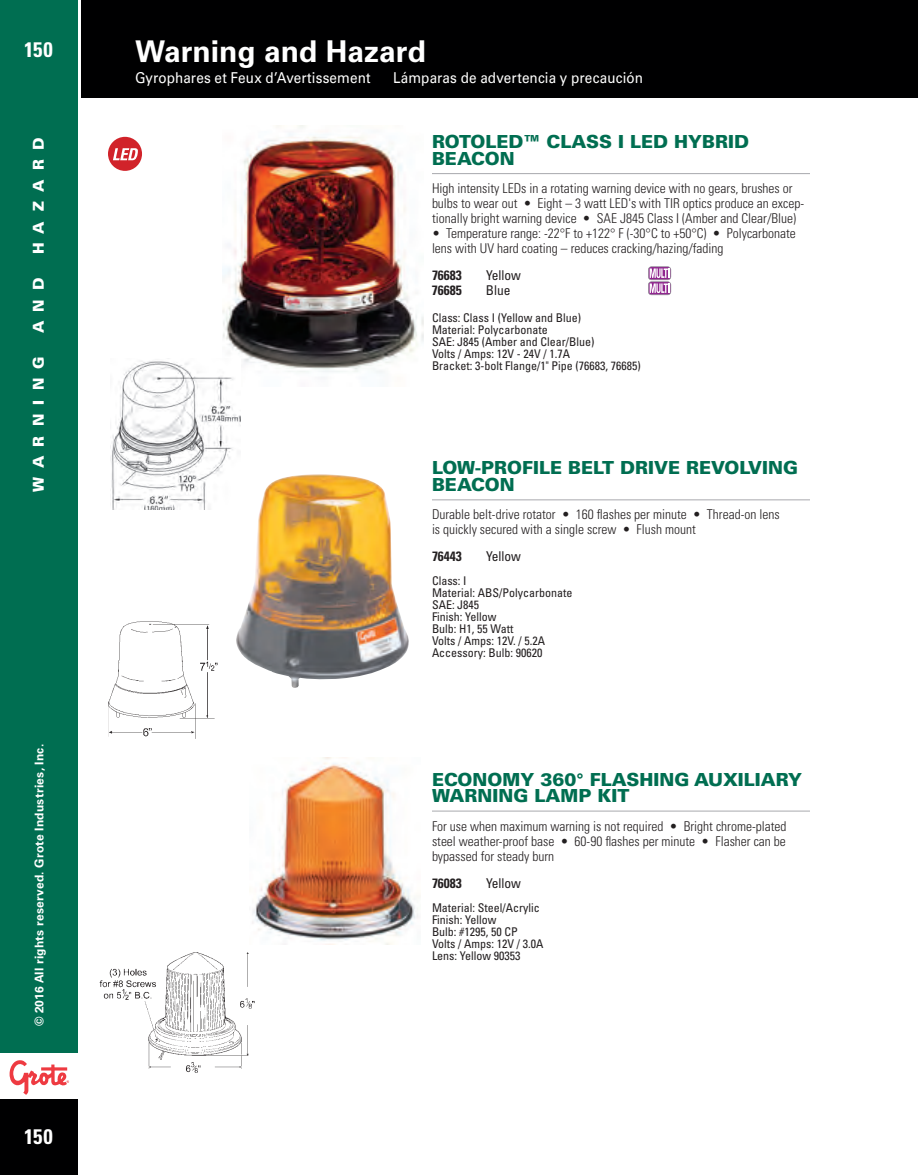
<style>
.page{position:relative;width:918px;height:1175px;background:#fff}
.page>*{position:absolute;margin:0;border:0;box-sizing:border-box;transform-origin:0 0}
.t1{font:700 30px "Univers LT Std";color:#fff}
.t2{font:700 condensed 21px "Univers LT Std";letter-spacing:.01em;color:#fff}
.t3{font:900 18px/16.5px "Univers LT Std";color:#006e51}
.t4{font:15px "Univers LT Std";letter-spacing:.01em;color:#fff;scale:.9 1}
.t5{font:900 15px "Univers LT Std";letter-spacing:.615em;color:#fff}
.t6{font:300 condensed 13.5px/15px "Univers LT Std";color:#231f20}
.t7{font:condensed 13.5px "Univers LT Std";color:#231f20}
.t8{font:700 condensed 13.5px "Univers LT Std";color:#231f20}
.t9{font:condensed 12px/12px "Univers LT Std";color:#231f20}
.t10{font:700 12px "Univers LT Std";letter-spacing:.02em;color:#fff}
</style>
<div class="page">
<div style="left:0;top:0;width:78px;height:1174px;background:#006e51"></div>
<div style="left:81px;top:0;width:837px;height:98px;background:#000001"></div>
<div style="left:0;top:1098px;width:78px;height:76px;background:#000001"></div>
<div style="left:0;top:1053px;width:81px;height:45px;background:#fff"></div>
<svg style="left:10px;top:1060px;width:59px;height:34px"></svg>
<hr style="left:432px;top:173px;width:378px;height:1px;background:#a8a9ad">
<hr style="left:432px;top:499px;width:378px;height:1px;background:#a8a9ad">
<hr style="left:432px;top:810px;width:378px;height:1px;background:#a8a9ad">
<svg style="left:648px;top:266px;width:23px;height:29px"></svg>
<img style="left:223px;top:125px;width:200px;height:249px">
<img style="left:111px;top:359px;width:130px;height:151px">
<div style="left:108px;top:137px;width:34px;height:34px;background:#d1232a;border-radius:50%"></div>
<svg style="left:113px;top:148px;width:25px;height:12px"></svg>
<img style="left:235px;top:474px;width:174px;height:214px">
<img style="left:108px;top:621px;width:110px;height:118px">
<img style="left:252px;top:757px;width:166px;height:187px">
<img style="left:99px;top:952px;width:156px;height:121px">
<h2 class="t2" style="left:24px;top:36px;width:30px">150</h2>
<h1 class="t1" style="left:135px;top:34px;width:293px">Warning and Hazard</h1>
<p class="t4" style="left:135px;top:69px;width:263px">Gyrophares et Feux d’Avertissement</p>
<p class="t4" style="left:393px;top:69px;width:279px">Lámparas de advertencia y precaución</p>
<p class="t5" style="left:29px;top:254px;width:118px;rotate:-90deg">HAZARD</p>
<p class="t5" style="left:29px;top:333px;width:57px;rotate:-90deg">AND</p>
<p class="t5" style="left:29px;top:492px;width:137px;rotate:-90deg">WARNING</p>
<p class="t10" style="left:32px;top:1026px;width:284px;rotate:-90deg">© 2016 All rights reserved. Grote Industries, Inc.</p>
<h2 class="t2" style="left:24px;top:1123px;width:30px">150</h2>
<h3 class="t3" style="left:432px;top:133px;width:319px">ROTOLED™ CLASS I LED HYBRID<br>BEACON</h3>
<p class="t6" style="left:432px;top:181px;width:374px">High intensity LEDs in a rotating warning device with no gears, brushes or bulbs to wear out • Eight – 3 watt LED's with TIR optics produce an excep&shy;tionally bright warning device • SAE J845 Class I (Amber and Clear/Blue)</p>
<p class="t6" style="left:432px;top:226px;width:365px">• Temperature range: -22°F to +122° F (-30°C to +50°C) • Polycarbonate lens with UV hard coating – reduces cracking/hazing/fading</p>
<p class="t8" style="left:432px;top:267px;width:31px">76683</p>
<p class="t7" style="left:486px;top:267px;width:37px">Yellow</p>
<p class="t8" style="left:432px;top:282px;width:31px">76685</p>
<p class="t7" style="left:486px;top:282px;width:26px">Blue</p>
<p class="t9" style="left:432px;top:312px;width:210px">Class: Class I (Yellow and Blue)<br>Material: Polycarbonate<br>SAE: J845 (Amber and Clear/Blue)<br>Volts / Amps: 12V - 24V / 1.7A<br>Bracket: 3-bolt Flange/1" Pipe (76683, 76685)</p>
<h3 class="t3" style="left:432px;top:459px;width:368px">LOW-PROFILE BELT DRIVE REVOLVING<br>BEACON</h3>
<p class="t6" style="left:432px;top:507px;width:349px">Durable belt-drive rotator • 160 flashes per minute • Thread-on lens is quickly secured with a single screw • Flush mount</p>
<p class="t8" style="left:432px;top:548px;width:31px">76443</p>
<p class="t7" style="left:486px;top:548px;width:37px">Yellow</p>
<p class="t9" style="left:432px;top:575px;width:142px">Class: I<br>Material: ABS/Polycarbonate<br>SAE: J845<br>Finish: Yellow<br>Bulb: H1, 55 Watt<br>Volts / Amps: 12V. / 5.2A<br>Accessory: Bulb: 90620</p>
<h3 class="t3" style="left:432px;top:770px;width:372px">ECONOMY 360° FLASHING AUXILIARY<br>WARNING LAMP KIT</h3>
<p class="t6" style="left:432px;top:818px;width:356px;text-align:justify">For use when maximum warning is not required • Bright chrome-plated steel weather-proof base • 60-90 flashes per minute • Flasher can be bypassed for steady burn</p>
<p class="t8" style="left:432px;top:874px;width:31px">76083</p>
<p class="t7" style="left:486px;top:874px;width:37px">Yellow</p>
<p class="t9" style="left:432px;top:901px;width:113px">Material: Steel/Acrylic<br>Finish: Yellow<br>Bulb: #1295, 50 CP<br>Volts / Amps: 12V / 3.0A<br>Lens: Yellow 90353</p>
</div>
